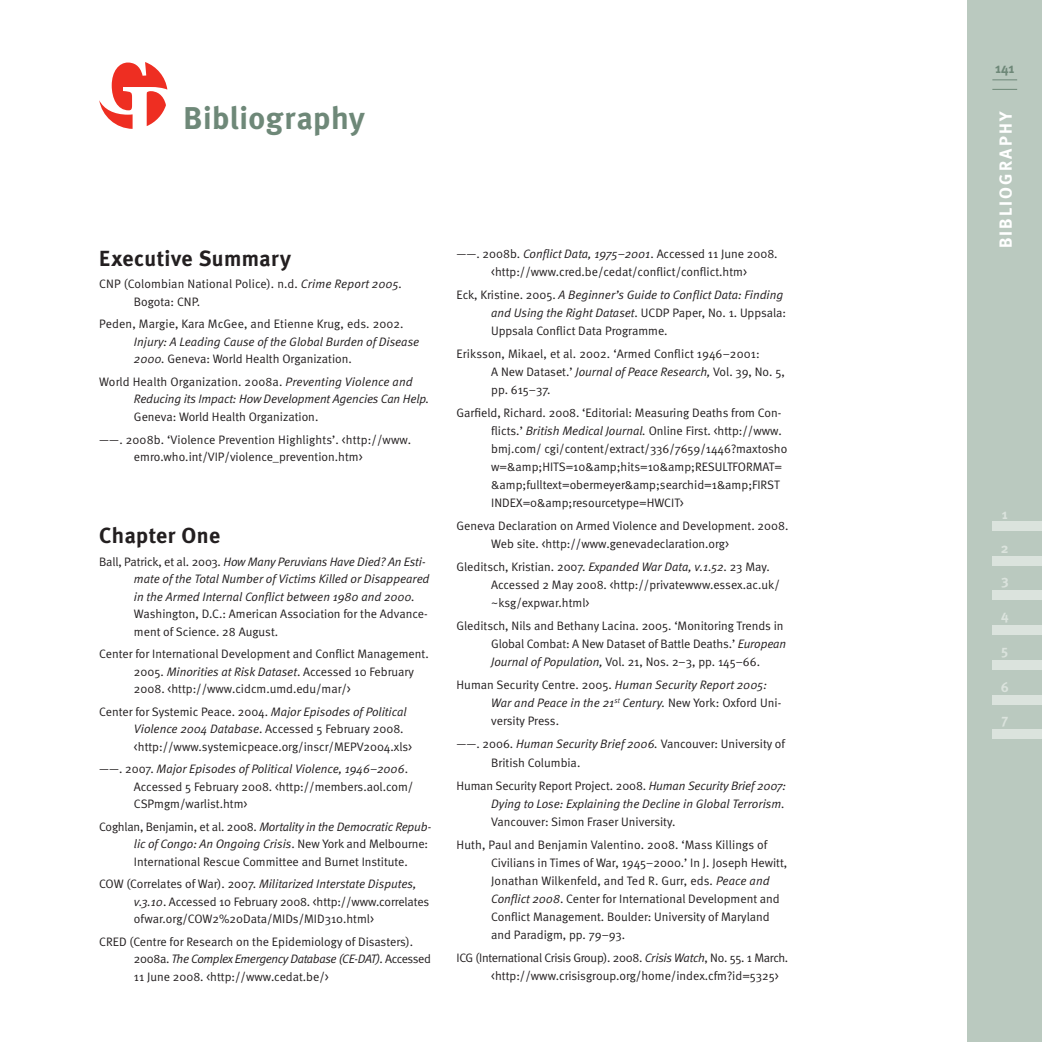
<style>
.page{position:relative;width:1042px;height:1042px;background:#fff}
.page>*{position:absolute;margin:0;border:0;box-sizing:border-box;transform-origin:0 0}
.t1{font:700 31.5px "Meta";letter-spacing:.015em;color:#6e8878}
.t2{font:700 21.88px "Meta";letter-spacing:.015em;color:#231f20}
.t3{font:700 17.5px "Meta";letter-spacing:.12em;color:#fff}
.t4{font:700 14px "Meta";color:#dbe3dd}
.t5{font:700 14px "Meta";color:#6e8878}
.t6{font:12.25px/18px "Meta Normal";color:#231f20}
.t7{font:italic 12.25px/17.5px "Meta Normal";letter-spacing:-.005em;color:#231f20}
.t8{font:12.25px/18px "Meta Normal";letter-spacing:-.02em;color:#231f20}
.s1{font-style:italic}
.s2{font-style:normal}
</style>
<div class="page">
<div style="left:967px;top:0;width:75px;height:1042px;background:#bac9bf"></div>
<svg style="left:992px;top:80px;width:25px;height:1px"></svg>
<svg style="left:992px;top:89px;width:25px;height:1px"></svg>
<div style="left:992px;top:521px;width:50px;height:10px;background:#dbe3dd"></div>
<div style="left:992px;top:556px;width:50px;height:10px;background:#dbe3dd"></div>
<div style="left:992px;top:590px;width:50px;height:10px;background:#dbe3dd"></div>
<div style="left:992px;top:625px;width:50px;height:10px;background:#dbe3dd"></div>
<div style="left:992px;top:660px;width:50px;height:10px;background:#dbe3dd"></div>
<div style="left:992px;top:694px;width:50px;height:10px;background:#dbe3dd"></div>
<div style="left:992px;top:729px;width:50px;height:10px;background:#dbe3dd"></div>
<svg style="left:99px;top:62px;width:68px;height:67px"></svg>
<h1 class="t1" style="left:184px;top:98px;width:183px">Bibliography</h1>
<h2 class="t2" style="left:99px;top:244px;width:193px">Executive Summary</h2>
<p class="t6" style="left:134px;top:275px;width:270px;line-height:17.5px;text-indent:-35px">CNP (Colombian National Police). n.d. <span class="s1">Crime Report 2005.<br></span>Bogota: CNP.</p>
<p class="t6" style="left:99px;top:315px;width:306px">Peden, Margie, Kara McGee, and Etienne Krug, eds. 2002.</p>
<p class="t7" style="left:134px;top:332px;width:287px">Injury: A Leading Cause of the Global Burden of Disease<br>2000. <span class="s2">Geneva: World Health Organization.</span></p>
<p class="t7" style="left:134px;top:372px;width:297px;text-indent:-35px"><span class="s2">World Health Organization. 2008a.</span> Preventing Violence and<br>Reducing its Impact: How Development Agencies Can Help.</p>
<p class="t6" style="left:99px;top:405px;width:314px;line-height:22.9px;text-indent:35px">Geneva: World Health Organization.<br>——. 2008b. ‘Violence Prevention Highlights’. &lt;http://www.</p>
<p class="t6" style="left:134px;top:448px;width:230px">emro.who.int/VIP/violence_prevention.htm&gt;</p>
<h2 class="t2" style="left:99px;top:521px;width:123px">Chapter One</h2>
<p class="t7" style="left:134px;top:552px;width:297px;text-indent:-35px"><span class="s2">Ball, Patrick, et al. 2003.</span> How Many Peruvians Have Died? An Esti&shy;mate of the Total Number of Victims Killed or Disappeared in the Armed Internal Conflict between 1980 and 2000.</p>
<p class="t6" style="left:134px;top:605px;width:295px;line-height:17.5px">Washington, D.C.: American Association for the Advance&shy;ment of Science. 28 August.</p>
<p class="t6" style="left:134px;top:645px;width:296px;line-height:17.5px;text-indent:-35px">Center for International Development and Conflict Management.<br>2005. <span class="s1">Minorities at Risk Dataset</span>. Accessed 10 February<br>2008. &lt;http://www.cidcm.umd.edu/mar/&gt;</p>
<p class="t6" style="left:134px;top:702px;width:280px;line-height:17.5px;text-indent:-35px">Center for Systemic Peace. 2004. <span class="s1">Major Episodes of Political<br>Violence 2004 Database</span>. Accessed 5 February 2008. &lt;http://www.systemicpeace.org/inscr/MEPV2004.xls&gt;</p>
<p class="t6" style="left:134px;top:760px;width:281px;line-height:17.5px;text-indent:-35px">——. 2007. <span class="s1">Major Episodes of Political Violence, 1946–2006</span>.<br>Accessed 5 February 2008. &lt;http://members.aol.com/<br>CSPmgm/warlist.htm&gt;</p>
<p class="t6" style="left:134px;top:817px;width:299px;line-height:17.5px;text-indent:-35px">Coghlan, Benjamin, et al. 2008. <span class="s1">Mortality in the Democratic Repub&shy;lic of Congo: An Ongoing Crisis</span>. New York and Melbourne:<br>International Rescue Committee and Burnet Institute.</p>
<p class="t6" style="left:134px;top:875px;width:297px;line-height:17.5px;text-indent:-35px">COW (Correlates of War). 2007. <span class="s1">Militarized Interstate Disputes, v.3.10</span>. Accessed 10 February 2008. &lt;http://www.correlates ofwar.org/COW2%20Data/MIDs/MID310.html&gt;</p>
<p class="t6" style="left:134px;top:932px;width:298px;line-height:17.5px;text-indent:-35px">CRED (Centre for Research on the Epidemiology of Disasters).<br>2008a. <span class="s1">The Complex Emergency Database (CE-DAT)</span>. Accessed<br>11 June 2008. &lt;http://www.cedat.be/&gt;</p>
<p class="t6" style="left:456px;top:244px;width:322px;text-align:center">——. 2008b. <span class="s1">Conflict Data, 1975–2001</span>. Accessed 11 June 2008. &lt;http://www.cred.be/cedat/conflict/conflict.htm&gt;</p>
<p class="t6" style="left:491px;top:285px;width:296px;text-indent:-35px">Eck, Kristine. 2005. <span class="s1">A Beginner’s Guide to Conflict Data: Finding and Using the Right Dataset</span>. UCDP Paper, No. 1. Uppsala:<br>Uppsala Conflict Data Programme.</p>
<p class="t6" style="left:491px;top:345px;width:295px;text-indent:-35px">Eriksson, Mikael, et al. 2002. ‘Armed Conflict 1946–2001:<br>A New Dataset.’ <span class="s1">Journal of Peace Research,</span> Vol. 39, No. 5, pp. 615–37.</p>
<p class="t6" style="left:491px;top:404px;width:298px;text-indent:-35px">Garfield, Richard. 2008. ‘Editorial: Measuring Deaths from Con&shy;flicts.’ <span class="s1">British Medical Journal.</span> Online First. &lt;http://www. bmj.com/ cgi/content/extract/336/7659/1446?maxtosho w=&amp;amp;HITS=10&amp;amp;hits=10&amp;amp;RESULTFORMAT= &amp;amp;fulltext=obermeyer&amp;amp;searchid=1&amp;amp;FIRST INDEX=0&amp;amp;resourcetype=HWCIT&gt;</p>
<p class="t6" style="left:491px;top:517px;width:299px;text-indent:-35px">Geneva Declaration on Armed Violence and Development. 2008.<br>Web site. &lt;http://www.genevadeclaration.org&gt;</p>
<p class="t6" style="left:491px;top:558px;width:290px;text-indent:-35px">Gleditsch, Kristian. 2007. <span class="s1">Expanded War Data, v.1.52</span>. 23 May.<br>Accessed 2 May 2008. &lt;http://privatewww.essex.ac.uk/ ~ksg/expwar.html&gt;</p>
<p class="t6" style="left:491px;top:617px;width:296px;text-indent:-35px">Gleditsch, Nils and Bethany Lacina. 2005. ‘Monitoring Trends in<br>Global Combat: A New Dataset of Battle Deaths.’ <span class="s1">European<br>Journal of Population,</span> Vol. 21, Nos. 2–3, pp. 145–66.</p>
<p class="t6" style="left:491px;top:676px;width:292px;text-indent:-35px">Human Security Centre. 2005. <span class="s1">Human Security Report 2005:<br>War and Peace in the 21</span><sup>st</sup> <span class="s1">Century.</span> New York: Oxford Uni&shy;versity Press.</p>
<p class="t6" style="left:491px;top:735px;width:295px;text-indent:-35px">——. 2006. <span class="s1">Human Security Brief 2006.</span> Vancouver: University of<br>British Columbia.</p>
<p class="t7" style="left:456px;top:776px;width:331px;line-height:18px;text-align:right"><span class="s2">Human Security Report Project. 2008.</span> Human Security Brief 2007:<br>Dying to Lose: Explaining the Decline in Global Terrorism.</p>
<p class="t6" style="left:456px;top:810px;width:312px;line-height:22.9px;text-indent:35px">Vancouver: Simon Fraser University.<br>Huth, Paul and Benjamin Valentino. 2008. ‘Mass Killings of</p>
<p class="t6" style="left:491px;top:853px;width:297px">Civilians in Times of War, 1945–2000.’ In J. Joseph Hewitt, Jonathan Wilkenfeld, and Ted R. Gurr, eds. <span class="s1">Peace and Conflict 2008</span>. Center for International Development and Conflict Management. Boulder: University of Maryland and Paradigm, pp. 79–93.</p>
<p class="t8" style="left:491px;top:948px;width:299px;text-indent:-35px">ICG (International Crisis Group). 2008. <span class="s1">Crisis Watch</span>, No. 55. 1 March. &lt;http://www.crisisgroup.org/home/index.cfm?id=5325&gt;</p>
<p class="t5" style="left:995px;top:60px;width:21px">141</p>
<h3 class="t3" style="left:994px;top:248px;width:139px;rotate:-90deg">BIBLIOGRAPHY</h3>
<p class="t4" style="left:1002px;top:505px;width:7px">1</p>
<p class="t4" style="left:1001px;top:539px;width:9px">2</p>
<p class="t4" style="left:1001px;top:572px;width:9px">3</p>
<p class="t4" style="left:1001px;top:606px;width:9px">4</p>
<p class="t4" style="left:1001px;top:641px;width:9px">5</p>
<p class="t4" style="left:1000px;top:678px;width:10px">6</p>
<p class="t4" style="left:1001px;top:710px;width:8px">7</p>
</div>
